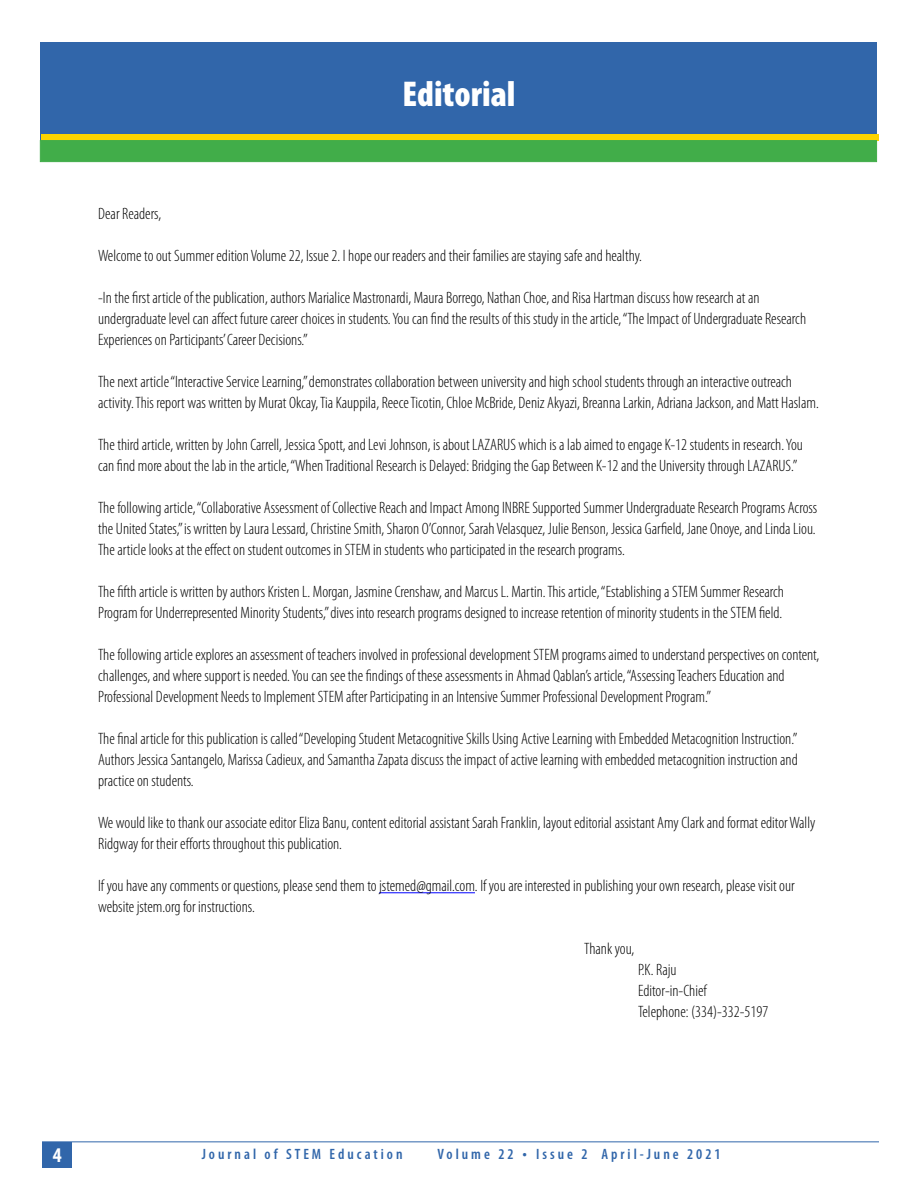
<style>
.page{position:relative;width:918px;height:1188px;background:#fff}
.page>*{position:absolute;margin:0;border:0;box-sizing:border-box;transform-origin:0 0}
.t1{font:900 condensed 36px "Myriad Pro";color:#fff}
.t2{font:700 condensed 21px "Myriad Pro";color:#fff}
.t3{font:300 condensed 16.5px/21px "Myriad Pro";color:#000}
.t4{font:600 condensed 15px "Myriad Pro";letter-spacing:.2em;color:#3166aa}
.s1{font-size:16.5px}
</style>
<div class="page">
<hr style="left:42px;top:1141px;width:837px;height:1px;background:#3166aa">
<div style="left:42px;top:1142px;width:30px;height:26px;background:#3166aa"></div>
<div style="left:40px;top:42px;width:837px;height:98px;background:#3166aa"></div>
<div style="left:41px;top:134px;width:837px;height:7px;background:#fcd400"></div>
<div style="left:40px;top:140px;width:837px;height:22px;background:#41ad49"></div>
<hr style="left:379px;top:892px;width:96px;height:1px;background:#00f">
<h1 class="t1" style="left:403px;top:71px;width:114px">Editorial</h1>
<p class="t3" style="left:98px;top:203px;width:65px">Dear Readers,</p>
<p class="t3" style="left:98px;top:245px;width:545px">Welcome to out Summer edition Volume 22, Issue 2. I hope our readers and their families are staying safe and healthy.</p>
<p class="t3" style="left:98px;top:287px;width:709px">-In the first article of the publication, authors Marialice Mastronardi, Maura Borrego, Nathan Choe, and Risa Hartman discuss how research at an undergraduate level can affect future career choices in students. You can find the results of this study in the article, “The Impact of Undergraduate Research<br>Experiences on Participants’ Career Decisions.”</p>
<p class="t3" style="left:98px;top:371px;width:722px">The next article “Interactive Service Learning,” demonstrates collaboration between university and high school students through an interactive outreach activity. This report was written by Murat Okcay, Tia Kauppila, Reece Ticotin, Chloe McBride, Deniz Akyazi, Breanna Larkin, Adriana Jackson, and Matt Haslam.</p>
<p class="t3" style="left:98px;top:434px;width:706px">The third article, written by John Carrell, Jessica Spott, and Levi Johnson, is about LAZARUS which is a lab aimed to engage K-12 students in research. You can find more about the lab in the article, “When Traditional Research is Delayed: Bridging the Gap Between K-12 and the University through LAZARUS.”</p>
<p class="t3" style="left:98px;top:497px;width:721px;text-align:justify">The following article, “Collaborative Assessment of Collective Reach and Impact Among INBRE Supported Summer Undergraduate Research Programs Across the United States,” is written by Laura Lessard, Christine Smith, Sharon O’Connor, Sarah Velasquez, Julie Benson, Jessica Garfield, Jane Onoye, and Linda Liou.<br>The article looks at the effect on student outcomes in STEM in students who participated in the research programs.</p>
<p class="t3" style="left:98px;top:581px;width:687px">The fifth article is written by authors Kristen L. Morgan, Jasmine Crenshaw, and Marcus L. Martin. This article, “Establishing a STEM Summer Research<br>Program for Underrepresented Minority Students,” dives into research programs designed to increase retention of minority students in the STEM field.</p>
<p class="t3" style="left:98px;top:644px;width:723px">The following article explores an assessment of teachers involved in professional development STEM programs aimed to understand perspectives on content, challenges, and where support is needed. You can see the findings of these assessments in Ahmad Qablan’s article, “Assessing Teachers Education and<br>Professional Development Needs to Implement STEM after Participating in an Intensive Summer Professional Development Program.”</p>
<p class="t3" style="left:98px;top:728px;width:701px;text-align:justify">The final article for this publication is called “Developing Student Metacognitive Skills Using Active Learning with Embedded Metacognition Instruction.” Authors Jessica Santangelo, Marissa Cadieux, and Samantha Zapata discuss the impact of active learning with embedded metacognition instruction and practice on students.</p>
<p class="t3" style="left:98px;top:812px;width:719px">We would like to thank our associate editor Eliza Banu, content editorial assistant Sarah Franklin, layout editorial assistant Amy Clark and format editor Wally<br>Ridgway for their efforts throughout this publication.</p>
<p class="t3" style="left:98px;top:875px;width:698px">If you have any comments or questions, please send them to jstemed@gmail.com. If you are interested in publishing your own research, please visit our website jstem.org for instructions.</p>
<p class="t3" style="left:584px;top:938px;width:52px">Thank you,</p>
<p class="t3" style="left:638px;top:959px;width:132px">P.K. Raju<br>Editor-in-Chief<br>Telephone: (334)-332-5197</p>
<p class="t2" style="left:53px;top:1142px;width:10px">4</p>
<p class="t4" style="left:202px;top:1145px;width:202px">Journal of STEM Education</p>
<p class="t4" style="left:437px;top:1145px;width:285px">Volume 22 <span class="s1">•</span> Issue 2 April-June 2021</p>
</div>
